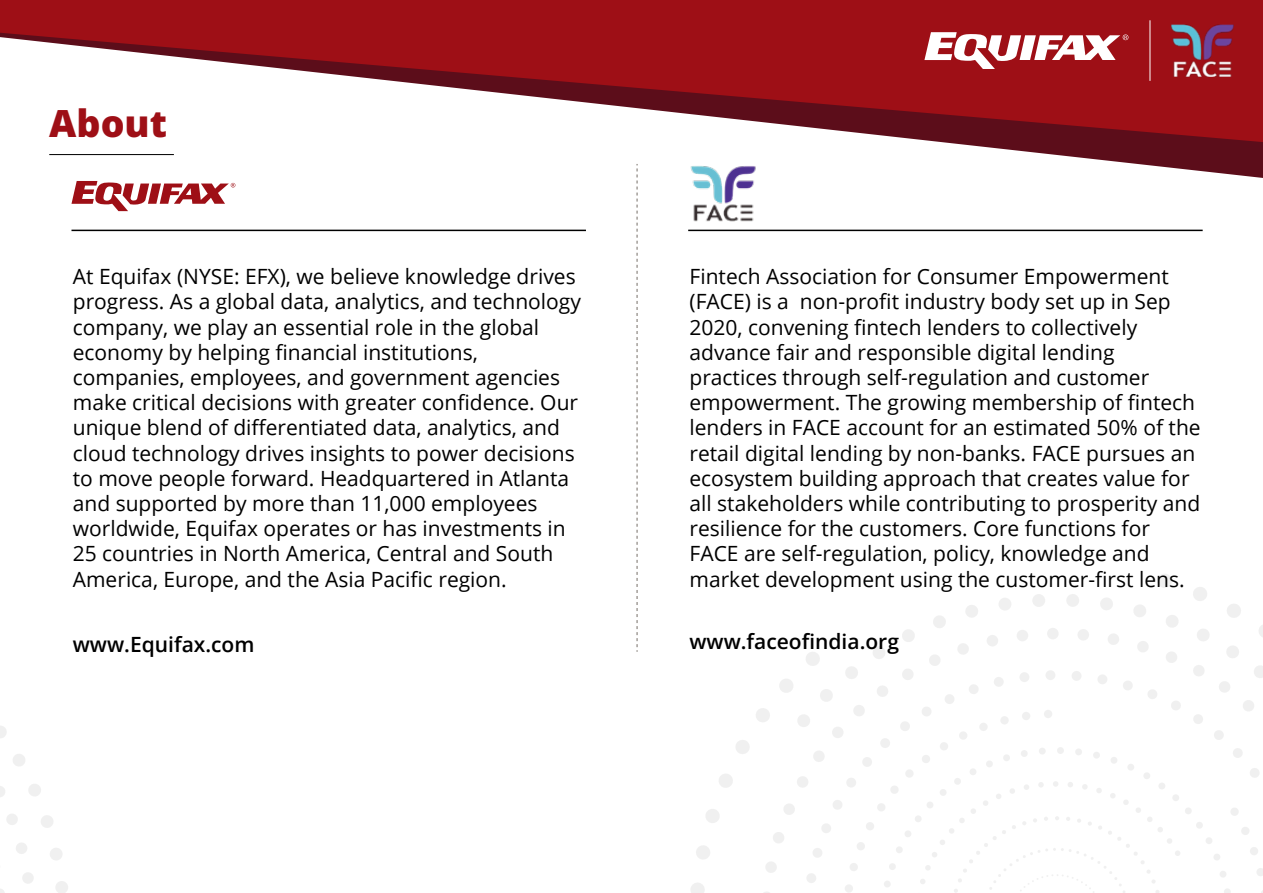
<style>
.page{position:relative;width:1263px;height:893px;background:#fff}
.page>*{position:absolute;margin:0;border:0;box-sizing:border-box;transform-origin:0 0}
.t1{font:800 37.5px "Open Sans";color:#9e0f16}
.t2{font:21px/25.2px "Open Sans";color:#000}
.t3{font:600 21px "Open Sans";color:#000}
.t4{font:600 21px "Open Sans";color:#000}
</style>
<div class="page">
<hr style="left:71px;top:230px;width:515px;height:1px;background:#000">
<hr style="left:688px;top:230px;width:515px;height:1px;background:#000">
<svg style="left:71px;top:181px;width:164px;height:30px"></svg>
<svg style="left:636px;top:180px;width:2px;height:472px"></svg>
<img style="left:692px;top:178px;width:62px;height:44px">
<svg style="left:49px;top:142px;width:1214px;height:36px"></svg>
<svg style="left:0;top:0;width:1263px;height:142px;fill:#9e0f16"></svg>
<svg style="left:691px;top:574px;width:572px;height:319px"></svg>
<svg style="left:0;top:726px;width:68px;height:167px"></svg>
<svg style="left:924px;top:32px;width:204px;height:37px"></svg>
<hr style="left:1150px;top:20px;width:1px;height:61px;background:#fff">
<img style="left:1171px;top:25px;width:62px;height:51px">
<hr style="left:49px;top:154px;width:125px;height:1px;background:#000">
<h1 class="t1" style="left:49px;top:97px;width:119px">About</h1>
<p class="t2" style="left:73px;top:263px;width:510px">At Equifax (NYSE: EFX), we believe knowledge drives progress. As a global data, analytics, and technology company, we play an essential role in the global economy by helping financial institutions, companies, employees, and government agencies make critical decisions with greater confidence. Our unique blend of differentiated data, analytics, and cloud technology drives insights to power decisions to move people forward. Headquartered in Atlanta and supported by more than 11,000 employees worldwide, Equifax operates or has investments in 25 countries in North America, Central and South America, Europe, and the Asia Pacific region.</p>
<p class="t4" style="left:73px;top:630px;width:183px">www.Equifax.com</p>
<p class="t2" style="left:689px;top:263px;width:513px">Fintech Association for Consumer Empowerment (FACE) is a non-profit industry body set up in Sep 2020, convening fintech lenders to collectively advance fair and responsible digital lending practices through self-regulation and customer empowerment. The growing membership of fintech lenders in FACE account for an estimated 50% of the retail digital lending by non-banks. FACE pursues an ecosystem building approach that creates value for all stakeholders while contributing to prosperity and resilience for the customers. Core functions for FACE are self-regulation, policy, knowledge and market development using the customer-first lens.</p>
<p class="t3" style="left:689px;top:627px;width:211px">www.faceofindia.org</p>
</div>
